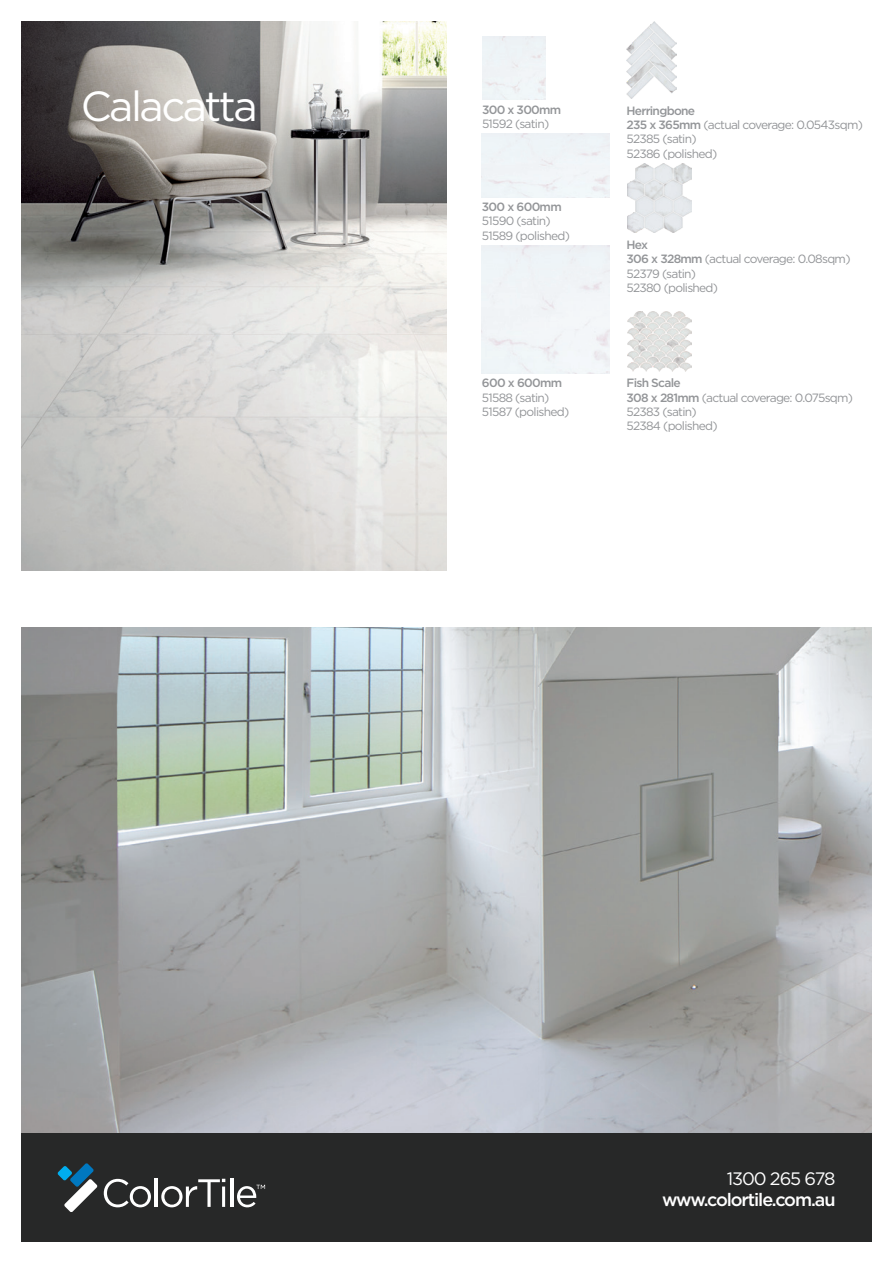
<style>
.page{position:relative;width:893px;height:1263px;background:#fff}
.page>*{position:absolute;margin:0;border:0;box-sizing:border-box;transform-origin:0 0}
.t1{font:42px "Gotham";letter-spacing:-.06em;color:#fff}
.t2{font:500 18px "Gotham";letter-spacing:-.06em;color:#fff}
.t3{font:18px "Gotham";letter-spacing:-.06em;color:#fff}
.CT2020PS_Tile_Size{font:12px/14.4px "Gotham";letter-spacing:-.06em;color:#939598}
.CT2020PS_TileSpecs{font:12px/14.4px "Gotham";letter-spacing:-.06em;color:#939598}
.CT2020PS_Tile_Size-2{font:500 12px "Gotham";letter-spacing:-.06em;color:#939598}
.s1{font-weight:500}
</style>
<div class="page">
<img style="left:21px;top:627px;width:851px;height:507px">
<img style="left:21px;top:21px;width:425px;height:550px">
<div style="left:21px;top:1134px;width:851px;height:108px;background:#272828"></div>
<svg style="left:57px;top:1163px;width:40px;height:49px"></svg>
<svg style="left:104px;top:1179px;width:47px;height:28px"></svg>
<hr style="left:155px;top:1178px;width:3px;height:29px;background:#fff">
<svg style="left:161px;top:1179px;width:64px;height:28px"></svg>
<hr style="left:230px;top:1178px;width:3px;height:29px;background:#fff">
<svg style="left:237px;top:1185px;width:28px;height:22px"></svg>
<img style="left:627px;top:163px;width:64px;height:70px">
<img style="left:627px;top:312px;width:64px;height:59px">
<img style="left:626px;top:21px;width:50px;height:77px">
<p class="t1" style="left:81px;top:79px;width:178px">Calacatta</p>
<p class="CT2020PS_Tile_Size-2" style="left:482px;top:102px;width:81px">300 x 300mm</p>
<p class="CT2020PS_TileSpecs" style="left:482px;top:116px;width:69px">51592 (satin)</p>
<p class="CT2020PS_Tile_Size-2" style="left:482px;top:199px;width:81px">300 x 600mm</p>
<p class="CT2020PS_TileSpecs" style="left:482px;top:214px;width:89px">51590 (satin)<br>51589 (polished)</p>
<p class="CT2020PS_Tile_Size-2" style="left:482px;top:375px;width:82px">600 x 600mm</p>
<p class="CT2020PS_TileSpecs" style="left:482px;top:390px;width:89px">51588 (satin)<br>51587 (polished)</p>
<p class="CT2020PS_Tile_Size" style="left:626px;top:103px;width:238px"><span class="s1">Herringbone<br>235 x 365mm</span> (actual coverage: 0.0543sqm)<br>52385 (satin)<br>52386 (polished)</p>
<p class="CT2020PS_Tile_Size" style="left:626px;top:237px;width:226px"><span class="s1">Hex<br>306 x 328mm</span> (actual coverage: 0.08sqm)<br>52379 (satin)<br>52380 (polished)</p>
<p class="CT2020PS_Tile_Size" style="left:626px;top:376px;width:228px"><span class="s1">Fish Scale<br>308 x 281mm</span> (actual coverage: 0.075sqm)<br>52383 (satin)<br>52384 (polished)</p>
<p class="t3" style="left:727px;top:1167px;width:110px">1300 265 678</p>
<p class="t2" style="left:662px;top:1188px;width:175px">www.colortile.com.au</p>
</div>
